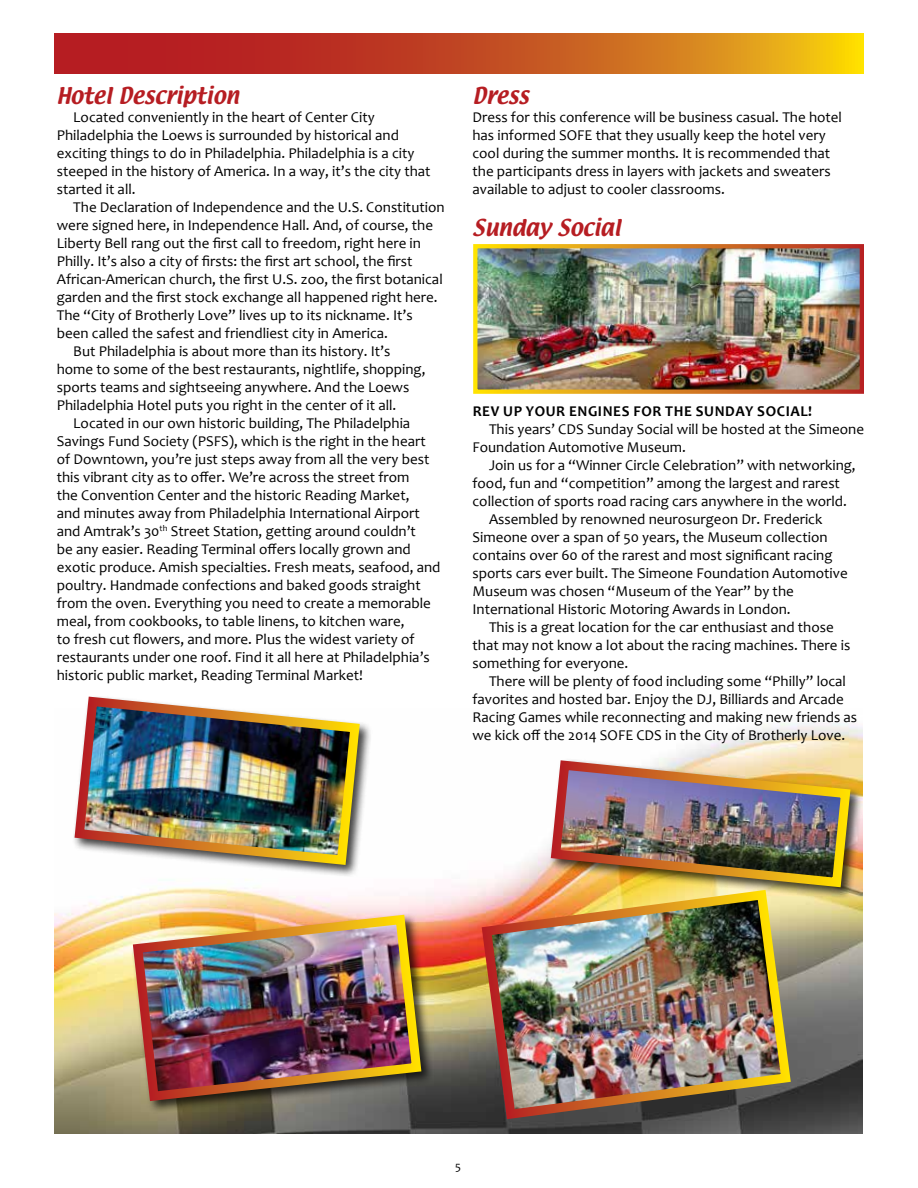
<style>
.page{position:relative;width:918px;height:1188px;background:#fff}
.page>*{position:absolute;margin:0;border:0;box-sizing:border-box;transform-origin:0 0}
.t1{font:20.25px "Textile";color:#b61d22}
.t2{font:15px/18px "Candara";color:#000}
.t3{font:700 15px "Candara";letter-spacing:.04em;color:#000}
.t4{font:12px "Candara";color:#000}
</style>
<div class="page">
<img style="left:54px;top:723px;width:808px;height:411px">
<svg style="left:54px;top:33px;width:810px;height:40px;background:#c8561f"></svg>
<div style="left:72px;top:694px;width:301px;height:184px;background:#000;opacity:.75"></div>
<img style="left:70px;top:694px;width:295px;height:176px">
<div style="left:131px;top:912px;width:304px;height:202px;background:#000;opacity:.75"></div>
<img style="left:128px;top:910px;width:298px;height:196px">
<img style="left:478px;top:249px;width:381px;height:140px">
<div style="left:548px;top:758px;width:315px;height:143px;background:#000;opacity:.75"></div>
<img style="left:546px;top:755px;width:309px;height:137px">
<img style="left:477px;top:885px;width:319px;height:239px">
<h1 class="t1" style="left:57px;top:81px;width:184px">Hotel Description</h1>
<p class="t2" style="left:57px;top:108px;width:375px;text-indent:16px">Located conveniently in the heart of Center City Philadelphia the Loews is surrounded by historical and exciting things to do in Philadelphia. Philadelphia is a city steeped in the history of America. In a way, it’s the city that started it all.</p>
<p class="t2" style="left:73px;top:198px;width:373px">The Declaration of Independence and the U.S. Constitution</p>
<p class="t2" style="left:57px;top:216px;width:378px">were signed here, in Independence Hall. And, of course, the</p>
<p class="t2" style="left:57px;top:234px;width:366px">Liberty Bell rang out the first call to freedom, right here in</p>
<p class="t2" style="left:57px;top:252px;width:357px">Philly. It’s also a city of firsts: the first art school, the first</p>
<p class="t2" style="left:57px;top:270px;width:387px">African-American church, the first U.S. zoo, the first botanical</p>
<p class="t2" style="left:57px;top:288px;width:382px">garden and the first stock exchange all happened right here.</p>
<p class="t2" style="left:57px;top:306px;width:357px">The “City of Brotherly Love” lives up to its nickname. It’s</p>
<p class="t2" style="left:57px;top:324px;width:333px">been called the safest and friendliest city in America.</p>
<p class="t2" style="left:73px;top:342px;width:319px">But Philadelphia is about more than its history. It’s</p>
<p class="t2" style="left:57px;top:360px;width:370px">home to some of the best restaurants, nightlife, shopping,</p>
<p class="t2" style="left:57px;top:378px;width:354px">sports teams and sightseeing anywhere. And the Loews</p>
<p class="t2" style="left:57px;top:396px;width:341px">Philadelphia Hotel puts you right in the center of it all.</p>
<p class="t2" style="left:73px;top:414px;width:339px">Located in our own historic building, The Philadelphia</p>
<p class="t2" style="left:57px;top:432px;width:371px">Savings Fund Society (PSFS), which is the right in the heart</p>
<p class="t2" style="left:57px;top:450px;width:374px">of Downtown, you’re just steps away from all the very best</p>
<p class="t2" style="left:57px;top:468px;width:354px">this vibrant city as to offer. We’re across the street from</p>
<p class="t2" style="left:57px;top:486px;width:354px">the Convention Center and the historic Reading Market,</p>
<p class="t2" style="left:57px;top:504px;width:364px">and minutes away from Philadelphia International Airport</p>
<p class="t2" style="left:57px;top:522px;width:361px">and Amtrak’s 30<sup>th</sup> Street Station, getting around couldn’t</p>
<p class="t2" style="left:57px;top:540px;width:355px">be any easier. Reading Terminal offers locally grown and</p>
<p class="t2" style="left:57px;top:558px;width:385px">exotic produce. Amish specialties. Fresh meats, seafood, and</p>
<p class="t2" style="left:57px;top:576px;width:365px">poultry. Handmade confections and baked goods straight</p>
<p class="t2" style="left:57px;top:594px;width:376px">from the oven. Everything you need to create a memorable</p>
<p class="t2" style="left:57px;top:612px;width:349px">meal, from cookbooks, to table linens, to kitchen ware,</p>
<p class="t2" style="left:57px;top:630px;width:359px">to fresh cut flowers, and more. Plus the widest variety of</p>
<p class="t2" style="left:57px;top:648px;width:374px">restaurants under one roof. Find it all here at Philadelphia’s</p>
<p class="t2" style="left:57px;top:666px;width:308px">historic public market, Reading Terminal Market!</p>
<h1 class="t1" style="left:472px;top:81px;width:58px">Dress</h1>
<p class="t2" style="left:472px;top:108px;width:371px">Dress for this conference will be business casual. The hotel has informed SOFE that they usually keep the hotel very cool during the summer months. It is recommended that the participants dress in layers with jackets and sweaters available to adjust to cooler classrooms.</p>
<h1 class="t1" style="left:472px;top:213px;width:150px">Sunday Social</h1>
<p class="t3" style="left:473px;top:402px;width:73px">REV UP YOUR</p>
<p class="t3" style="left:569px;top:402px;width:75px">ENGINES FOR</p>
<p class="t3" style="left:665px;top:402px;width:148px">THE SUNDAY SOCIAL!</p>
<p class="t2" style="left:473px;top:420px;width:393px;text-indent:16px">This years’ CDS Sunday Social will be hosted at the Simeone<br>Foundation Automotive Museum.</p>
<p class="t2" style="left:489px;top:456px;width:368px">Join us for a “Winner Circle Celebration” with networking,</p>
<p class="t2" style="left:473px;top:474px;width:369px">food, fun and “competition” among the largest and rarest</p>
<p class="t2" style="left:473px;top:492px;width:376px">collection of sports road racing cars anywhere in the world.</p>
<p class="t2" style="left:489px;top:510px;width:335px">Assembled by renowned neurosurgeon Dr. Frederick</p>
<p class="t2" style="left:473px;top:528px;width:357px">Simeone over a span of 50 years, the Museum collection</p>
<p class="t2" style="left:473px;top:546px;width:362px">contains over 60 of the rarest and most significant racing</p>
<p class="t2" style="left:473px;top:564px;width:377px">sports cars ever built. The Simeone Foundation Automotive</p>
<p class="t2" style="left:473px;top:582px;width:323px">Museum was chosen “Museum of the Year” by the</p>
<p class="t2" style="left:473px;top:600px;width:320px">International Historic Motoring Awards in London.</p>
<p class="t2" style="left:489px;top:618px;width:346px">This is a great location for the car enthusiast and those</p>
<p class="t2" style="left:473px;top:636px;width:379px">that may not know a lot about the racing machines. There is</p>
<p class="t2" style="left:473px;top:654px;width:157px">something for everyone.</p>
<p class="t2" style="left:489px;top:672px;width:359px">There will be plenty of food including some “Philly” local</p>
<p class="t2" style="left:473px;top:690px;width:373px">favorites and hosted bar. Enjoy the DJ, Billiards and Arcade</p>
<p class="t2" style="left:473px;top:708px;width:386px">Racing Games while reconnecting and making new friends as</p>
<p class="t2" style="left:473px;top:726px;width:374px">we kick off the 2014 SOFE CDS in the City of Brotherly Love.</p>
<p class="t4" style="left:455px;top:1159px;width:7px">5</p>
</div>
